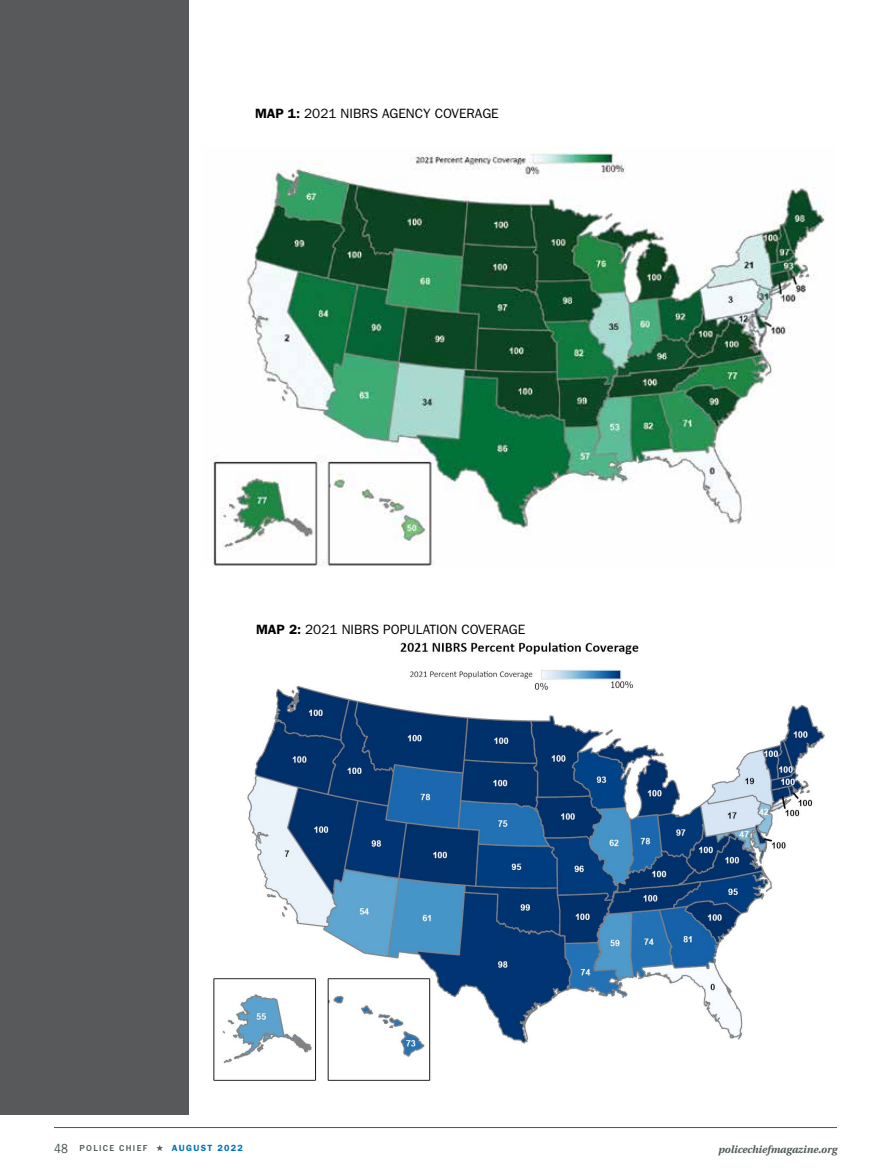
<style>
.page{position:relative;width:891px;height:1175px;background:#fff}
.page>*{position:absolute;margin:0;border:0;box-sizing:border-box;transform-origin:0 0}
.t1{font:13.5px "ITC Franklin Gothic Std";color:#000}
.t2{font:italic 700 10.5px "Heuristica";color:#4e5859}
.t3{font:500 9px "ITC Franklin Gothic Std";letter-spacing:.15em;color:#4e5859}
.s1{font-weight:600}
.s2{font-weight:400;font-stretch:condensed;font-size:13.5px}
.s3{font-weight:600;color:#0071b9}
</style>
<div class="page">
<div style="left:0;top:0;width:189px;height:1114px;background:#58595b"></div>
<img style="left:211px;top:152px;width:614px;height:414px">
<img style="left:213px;top:642px;width:612px;height:439px">
<hr style="left:54px;top:1127px;width:783px;height:1px;background:#4e5859">
<p class="t1" style="left:255px;top:106px;width:245px"><span class="s1">MAP 1:</span> 2021 NIBRS AGENCY COVERAGE</p>
<p class="t1" style="left:256px;top:622px;width:271px"><span class="s1">MAP 2:</span> 2021 NIBRS POPULATION COVERAGE</p>
<p class="t3" style="left:54px;top:1143px;width:191px"><span class="s2">48</span> POLICE CHIEF ★ <span class="s3">AUGUST 2022</span></p>
<p class="t2" style="left:718px;top:1140px;width:120px">policechiefmagazine.org</p>
</div>
